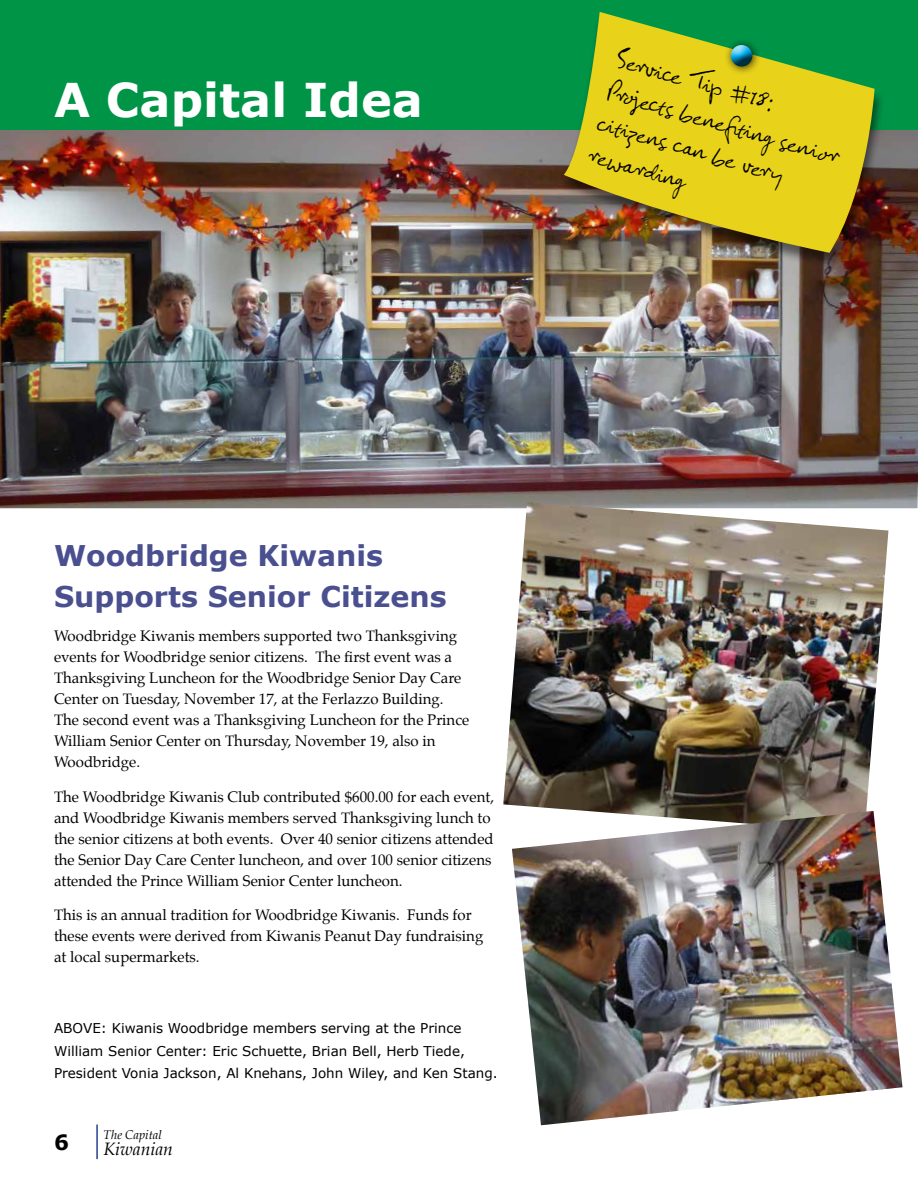
<style>
.page{position:relative;width:918px;height:1188px;background:#fff}
.page>*{position:absolute;margin:0;border:0;box-sizing:border-box;transform-origin:0 0}
.t1{font:700 46.5px "Verdana";color:#fff}
.t2{font:700 28.5px/40.2px "Verdana";color:#4a4f90}
.t3{font:27px/33px "Goo Goo Gjoob";color:#000}
.t4{font:700 21px "Verdana";color:#000}
.t5{font:italic 17.55px "Palatino";color:#000}
.t6{font:15px/21px "Palatino";color:#000}
.t7{font:13.5px/22.5px "Verdana";color:#000}
.t8{font:italic 12.45px "Palatino";color:#000}
</style>
<div class="page">
<img style="left:0;top:129px;width:918px;height:379px">
<div style="left:0;top:0;width:918px;height:129px;background:#009447"></div>
<div style="left:559px;top:14px;width:326px;height:256px;background:#000;opacity:.5"></div>
<svg style="left:564px;top:12px;width:311px;height:241px;fill:#e9d21a"></svg>
<div style="left:724px;top:38px;width:37px;height:37px;background:#000;opacity:.75"></div>
<svg style="left:728px;top:42px;width:27px;height:26px"></svg>
<img style="left:503px;top:502px;width:385px;height:309px">
<img style="left:512px;top:811px;width:391px;height:314px">
<hr style="left:96px;top:1125px;width:2px;height:34px;background:#25408f">
<h1 class="t1" style="left:54px;top:68px;width:371px">A Capital Idea</h1>
<h3 class="t3" style="left:621px;top:43px;width:242px;rotate:16deg">Service Tip #18:<br>Projects benefi ting senior citizens can be very rewarding</h3>
<h2 class="t2" style="left:54px;top:535px;width:394px">Woodbridge Kiwanis<br>Supports Senior Citizens</h2>
<p class="t6" style="left:54px;top:625px;width:417px">Woodbridge Kiwanis members supported two Thanksgiving events for Woodbridge senior citizens. The first event was a Thanksgiving Luncheon for the Woodbridge Senior Day Care Center on Tuesday, November 17, at the Ferlazzo Building.<br>The second event was a Thanksgiving Luncheon for the Prince William Senior Center on Thursday, November 19, also in Woodbridge.</p>
<p class="t6" style="left:54px;top:786px;width:442px">The Woodbridge Kiwanis Club contributed $600.00 for each event, and Woodbridge Kiwanis members served Thanksgiving lunch to the senior citizens at both events. Over 40 senior citizens attended the Senior Day Care Center luncheon, and over 100 senior citizens attended the Prince William Senior Center luncheon.</p>
<p class="t6" style="left:54px;top:904px;width:431px">This is an annual tradition for Woodbridge Kiwanis. Funds for these events were derived from Kiwanis Peanut Day fundraising at local supermarkets.</p>
<p class="t7" style="left:54px;top:1017px;width:445px">ABOVE: Kiwanis Woodbridge members serving at the Prince<br>William Senior Center: Eric Schuette, Brian Bell, Herb Tiede,<br>President Vonia Jackson, Al Knehans, John Wiley, and Ken Stang.</p>
<h3 class="t4" style="left:54px;top:1127px;width:16px">6</h3>
<p class="t8" style="left:104px;top:1125px;width:60px">The Capital</p>
<p class="t5" style="left:104px;top:1135px;width:71px">Kiwanian</p>
</div>
